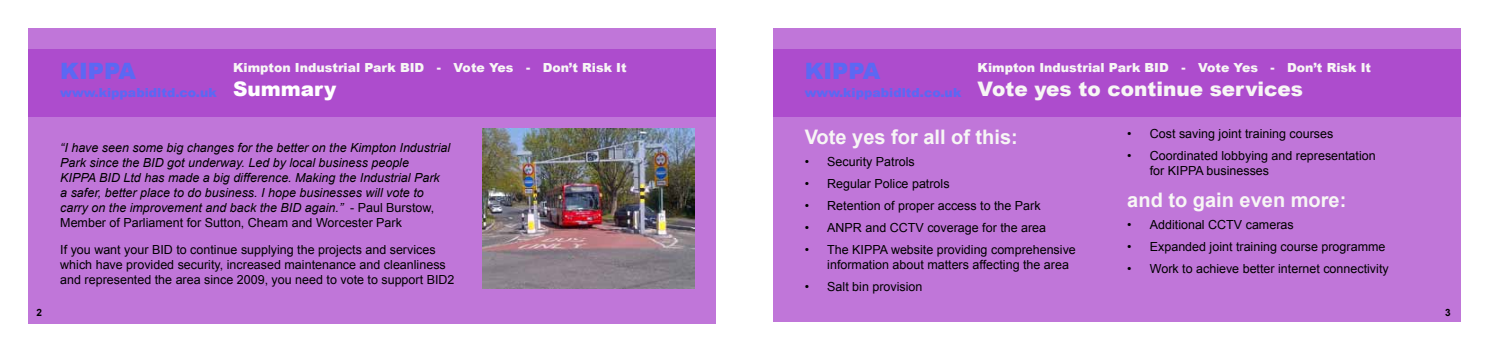
<style>
.page{position:relative;width:1489px;height:351px;background:#fff}
.page>*{position:absolute;margin:0;border:0;box-sizing:border-box;transform-origin:0 0}
.t1{font:900 22.5px "Arial";color:#5c68f3}
.t2{font:700 20px "Arial";color:#f7f6f5}
.t3{font:900 20px "Arial";color:#f7f6f5}
.t4{font:900 20px "Arial";color:#fff}
.t5{font:12.5px/15px "Arial";color:#000}
.t6{font:italic 12.5px/15px "Arial";color:#000}
.t7{font:900 12.5px "Arial";color:#f7f6f5}
.t8{font:900 12.5px "Arial";color:#5c68f3}
.t9{font:700 10px "Arial";color:#000}
.s1{font-style:normal}
</style>
<div class="page">
<div style="left:28px;top:28px;width:688px;height:295px;background:#c076d9"></div>
<div style="left:772px;top:28px;width:688px;height:293px;background:#c076d9"></div>
<div style="left:772px;top:49px;width:688px;height:68px;background:#ad4ccd"></div>
<div style="left:28px;top:49px;width:688px;height:68px;background:#ad4ccd"></div>
<img style="left:482px;top:129px;width:213px;height:159px">
<h1 class="t1" style="left:60px;top:55px;width:77px">KIPPA</h1>
<p class="t7" style="left:977px;top:59px;width:395px">Kimpton Industrial Park BID - Vote Yes - Don’t Risk It</p>
<p class="t8" style="left:60px;top:83px;width:158px">www.kippabidltd.co.uk</p>
<p class="t7" style="left:233px;top:59px;width:395px">Kimpton Industrial Park BID - Vote Yes - Don’t Risk It</p>
<h1 class="t1" style="left:804px;top:55px;width:77px">KIPPA</h1>
<p class="t8" style="left:804px;top:83px;width:158px">www.kippabidltd.co.uk</p>
<h2 class="t4" style="left:233px;top:74px;width:105px">Summary</h2>
<h2 class="t3" style="left:977px;top:74px;width:327px">Vote yes to continue services</h2>
<p class="t6" style="left:60px;top:141px;width:391px">“I have seen some big changes for the better on the Kimpton Industrial Park since the BID got underway. Led by local business people<br>KIPPA BID Ltd has made a big difference. Making the Industrial Park<br>a safer, better place to do business. I hope businesses will vote to carry on the improvement and back the BID again.” <span class="s1">- Paul Burstow, Member of Parliament for Sutton, Cheam and Worcester Park</span></p>
<p class="t5" style="left:60px;top:243px;width:395px">If you want your BID to continue supplying the projects and services which have provided security, increased maintenance and cleanliness and represented the area since 2009, you need to vote to support BID2</p>
<h2 class="t2" style="left:804px;top:124px;width:215px">Vote yes for all of this:</h2>
<p class="t5" style="left:804px;top:154px;width:112px">• Security Patrols</p>
<p class="t5" style="left:804px;top:176px;width:146px">• Regular Police patrols</p>
<p class="t5" style="left:804px;top:198px;width:237px">• Retention of proper access to the Park</p>
<p class="t5" style="left:804px;top:220px;width:243px">• ANPR and CCTV coverage for the area</p>
<p class="t5" style="left:827px;top:242px;width:250px;text-indent:-22px">• The KIPPA website providing comprehensive information about matters affecting the area</p>
<p class="t5" style="left:804px;top:280px;width:119px">• Salt bin provision</p>
<p class="t5" style="left:1127px;top:127px;width:207px">• Cost saving joint training courses</p>
<p class="t5" style="left:1149px;top:149px;width:227px;text-indent:-22px">• Coordinated lobbying and representation for KIPPA businesses</p>
<h2 class="t2" style="left:1127px;top:186px;width:220px">and to gain even more:</h2>
<p class="t5" style="left:1127px;top:217px;width:168px">• Additional CCTV cameras</p>
<p class="t5" style="left:1127px;top:239px;width:260px">• Expanded joint training course programme</p>
<p class="t5" style="left:1127px;top:261px;width:263px">• Work to achieve better internet connectivity</p>
<p class="t9" style="left:37px;top:305px;width:7px">2</p>
<p class="t9" style="left:1444px;top:305px;width:7px">3</p>
</div>
